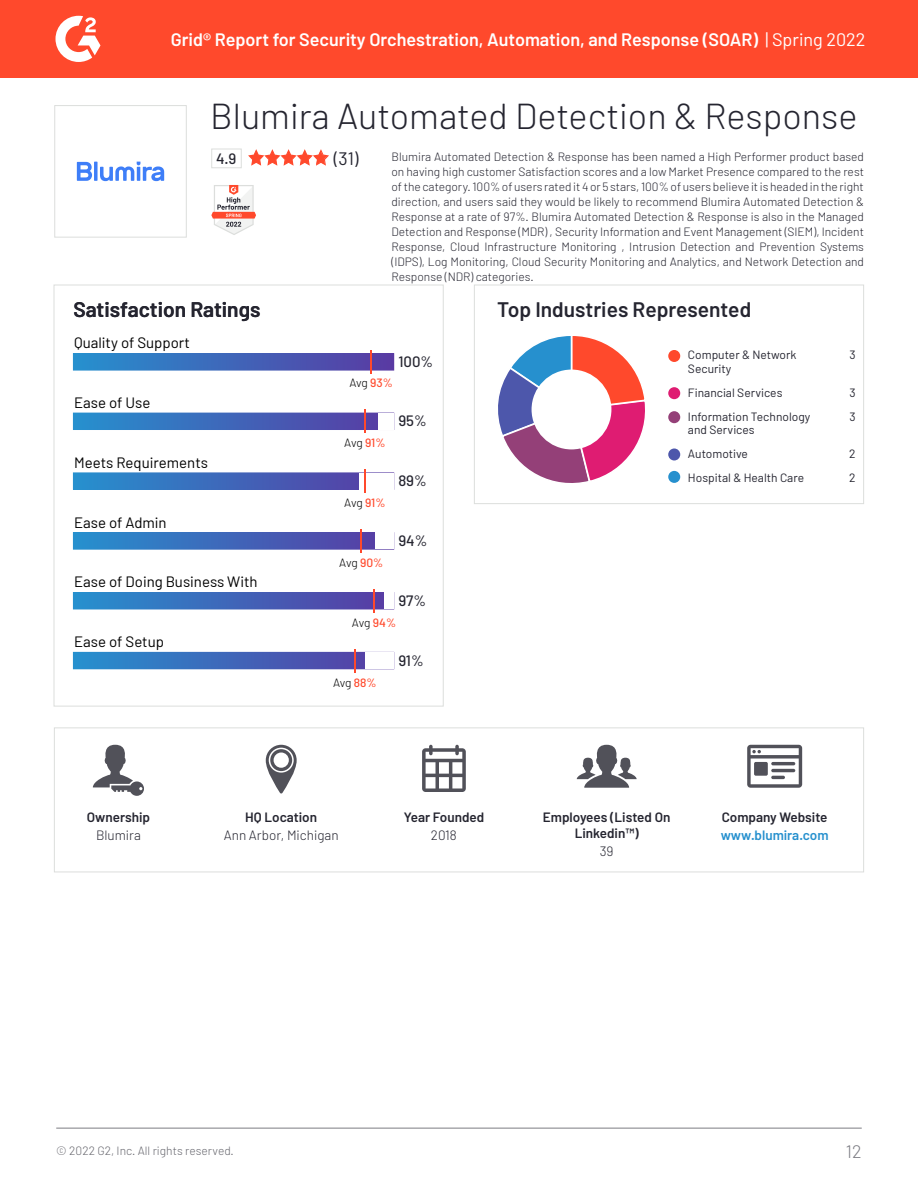
<style>
.page{position:relative;width:918px;height:1188px;background:#fff}
.page>*{position:absolute;margin:0;border:0;box-sizing:border-box;transform-origin:0 0}
.t1{font:300 36px "Barlow";color:#252530}
.t2{font:600 21px "Barlow";color:#252530}
.t3{font:600 18px "Barlow";color:#fff}
.t4{font:18px "Barlow";color:#252530}
.t5{font:300 18px "Barlow";color:#7c7c83}
.t6{font:15px "Barlow";color:#000}
.t7{font:500 15px "Barlow";color:#252530}
.t8{font:600 13.5px/16.5px "Barlow";color:#252530;text-align:center}
.t9{font:300 13.5px "Barlow";color:#252530}
.t10{font:600 13.5px "Barlow";color:#2690ce}
.t11{font:300 12px/15px "Barlow";color:#252530;text-align:justify}
.t12{font:12px/24px "Barlow";color:#252530}
.t13{font:300 12px "Barlow";letter-spacing:-.02em;color:#000}
.t14{font:300 12px "Barlow";color:#67676e}
.s1{font-weight:400}
.s2{font-weight:500;color:#ff492c}
</style>
<div class="page">
<div style="left:211px;top:149px;width:31px;height:19px;border:1px solid #dcdedc"></div>
<div style="left:474px;top:285px;width:390px;height:219px;border:1px solid #dcdedc"></div>
<div style="left:54px;top:105px;width:133px;height:133px;border:1px solid #dcdedc"></div>
<hr style="left:56px;top:1128px;width:806px;height:1px;background:#7c7c83">
<div style="left:0;top:0;width:918px;height:78px;background:#ff492c"></div>
<svg style="left:56px;top:16px;width:44px;height:46px"></svg>
<svg style="left:77px;top:162px;width:87px;height:19px"></svg>
<svg style="left:211px;top:185px;width:45px;height:50px"></svg>
<div style="left:54px;top:727px;width:810px;height:145px;background:#fff;border:1px solid #dcdedc"></div>
<svg style="left:93px;top:745px;width:51px;height:51px"></svg>
<svg style="left:422px;top:745px;width:44px;height:47px"></svg>
<svg style="left:747px;top:745px;width:55px;height:43px"></svg>
<svg style="left:577px;top:745px;width:60px;height:43px"></svg>
<svg style="left:266px;top:745px;width:31px;height:48px"></svg>
<svg style="left:248px;top:149px;width:81px;height:17px"></svg>
<svg style="left:498px;top:336px;width:147px;height:147px"></svg>
<div style="left:532px;top:370px;width:79px;height:79px;background:#fff;border-radius:50%"></div>
<svg style="left:73px;top:353px;width:321px;height:18px"></svg>
<div style="left:73px;top:354px;width:320px;height:16px;background:linear-gradient(to right,#2691ce,#593aa3)"></div>
<div style="left:73px;top:413px;width:321px;height:17px;background:#fff;border:1px solid #fff"></div>
<div style="left:73px;top:413px;width:304px;height:16px;background:linear-gradient(to right,#2691ce,#573fa5)"></div>
<div style="left:73px;top:472px;width:321px;height:18px;background:#fff;border:1px solid #fff"></div>
<div style="left:73px;top:473px;width:285px;height:16px;background:linear-gradient(to right,#2691ce,#5444a7)"></div>
<div style="left:73px;top:533px;width:301px;height:16px;background:linear-gradient(to right,#2691ce,#563fa5)"></div>
<div style="left:73px;top:592px;width:321px;height:17px;background:#fff;border:1px solid #fff"></div>
<div style="left:73px;top:593px;width:311px;height:16px;background:linear-gradient(to right,#2691ce,#583da4)"></div>
<div style="left:73px;top:652px;width:321px;height:17px;background:#fff;border:1px solid #fff"></div>
<div style="left:73px;top:653px;width:291px;height:16px;background:linear-gradient(to right,#2691ce,#5542a7)"></div>
<hr style="left:370px;top:350px;width:2px;height:24px;background:#ff492c">
<hr style="left:364px;top:409px;width:2px;height:24px;background:#ff492c">
<hr style="left:354px;top:649px;width:2px;height:24px;background:#ff492c">
<hr style="left:373px;top:589px;width:2px;height:24px;background:#ff492c">
<svg style="left:361px;top:529px;width:1px;height:24px"></svg>
<hr style="left:364px;top:469px;width:2px;height:24px;background:#ff492c">
<div style="left:668px;top:387px;width:12px;height:12px;background:#df1c72;border-radius:50%"></div>
<div style="left:668px;top:350px;width:12px;height:12px;background:#ff492c;border-radius:50%"></div>
<div style="left:668px;top:448px;width:12px;height:12px;background:#4d57ab;border-radius:50%"></div>
<div style="left:668px;top:471px;width:12px;height:12px;background:#2690ce;border-radius:50%"></div>
<div style="left:668px;top:411px;width:12px;height:12px;background:#944078;border-radius:50%"></div>
<h3 class="t3" style="left:171px;top:29px;width:696px">Grid® Report for Security Orchestration, Automation, and Response (SOAR) <span class="s1">| Spring 2022</span></h3>
<h1 class="t1" style="left:210px;top:94px;width:649px">Blumira Automated Detection &amp; Response</h1>
<p class="t7" style="left:216px;top:149px;width:22px">4.9</p>
<h3 class="t4" style="left:334px;top:147px;width:26px">(31)</h3>
<p class="t11" style="left:392px;top:148px;width:474px">Blumira Automated Detection &amp; Response has been named a High Performer product based on having high customer Satisfaction scores and a low Market Presence compared to the rest of the category. 100% of users rated it 4 or 5 stars, 100% of users believe it is headed in the right direction, and users said they would be likely to recommend Blumira Automated Detection &amp; Response at a rate of 97%. Blumira Automated Detection &amp; Response is also in the Managed Detection and Response (MDR) , Security Information and Event Management (SIEM), Incident Response, Cloud Infrastructure Monitoring , Intrusion Detection and Prevention Systems (IDPS), Log Monitoring, Cloud Security Monitoring and Analytics, and Network Detection and Response (NDR) categories.</p>
<h2 class="t2" style="left:73px;top:296px;width:189px">Satisfaction Ratings</h2>
<h2 class="t2" style="left:497px;top:296px;width:255px">Top Industries Represented</h2>
<p class="t6" style="left:74px;top:333px;width:117px">Quality of Support</p>
<p class="t7" style="left:398px;top:352px;width:36px">100%</p>
<p class="t12" style="left:688px;top:348px;width:110px;line-height:13.5px">Computer &amp; Network<br>Security</p>
<p class="t12" style="left:688px;top:380px;width:124px">Financial Services<br>Information Technology</p>
<p class="t12" style="left:688px;top:418px;width:118px">and Services<br>Automotive<br>Hospital &amp; Health Care</p>
<p class="t13" style="left:349px;top:376px;width:45px">Avg <span class="s2">93%</span></p>
<p class="t6" style="left:74px;top:393px;width:78px">Ease of Use</p>
<p class="t7" style="left:398px;top:412px;width:30px">95%</p>
<p class="t13" style="left:344px;top:436px;width:43px">Avg <span class="s2">91%</span></p>
<p class="t6" style="left:74px;top:453px;width:135px">Meets Requirements</p>
<p class="t7" style="left:398px;top:472px;width:30px">89%</p>
<p class="t6" style="left:74px;top:513px;width:94px">Ease of Admin</p>
<p class="t6" style="left:74px;top:573px;width:185px">Ease of Doing Business With</p>
<p class="t6" style="left:74px;top:633px;width:91px">Ease of Setup</p>
<p class="t13" style="left:344px;top:496px;width:43px">Avg <span class="s2">91%</span></p>
<p class="t13" style="left:339px;top:555px;width:46px">Avg <span class="s2">90%</span></p>
<p class="t7" style="left:398px;top:531px;width:31px">94%</p>
<p class="t7" style="left:398px;top:591px;width:29px">97%</p>
<p class="t13" style="left:352px;top:615px;width:46px">Avg <span class="s2">94%</span></p>
<p class="t13" style="left:333px;top:675px;width:45px">Avg <span class="s2">88%</span></p>
<p class="t7" style="left:398px;top:651px;width:27px">91%</p>
<p class="t12" style="left:850px;top:343px;width:8px">3</p>
<p class="t12" style="left:850px;top:380px;width:8px">3<br>3</p>
<p class="t12" style="left:849px;top:442px;width:8px">2<br>2</p>
<p class="t8" style="left:87px;top:809px;width:65px">Ownership</p>
<p class="t9" style="left:96px;top:827px;width:46px">Blumira</p>
<p class="t8" style="left:245px;top:809px;width:73px">HQ Location</p>
<p class="t9" style="left:224px;top:827px;width:116px">Ann Arbor, Michigan</p>
<p class="t8" style="left:404px;top:809px;width:82px">Year Founded</p>
<p class="t9" style="left:431px;top:827px;width:27px">2018</p>
<p class="t8" style="left:543px;top:809px;width:129px">Employees (Listed On<br>Linkedin™)</p>
<p class="t9" style="left:600px;top:843px;width:15px">39</p>
<p class="t8" style="left:722px;top:809px;width:107px">Company Website</p>
<p class="t10" style="left:721px;top:827px;width:109px">www.blumira.com</p>
<p class="t14" style="left:56px;top:1143px;width:179px">© 2022 G2, Inc. All rights reserved.</p>
<h3 class="t5" style="left:846px;top:1140px;width:17px">12</h3>
</div>
